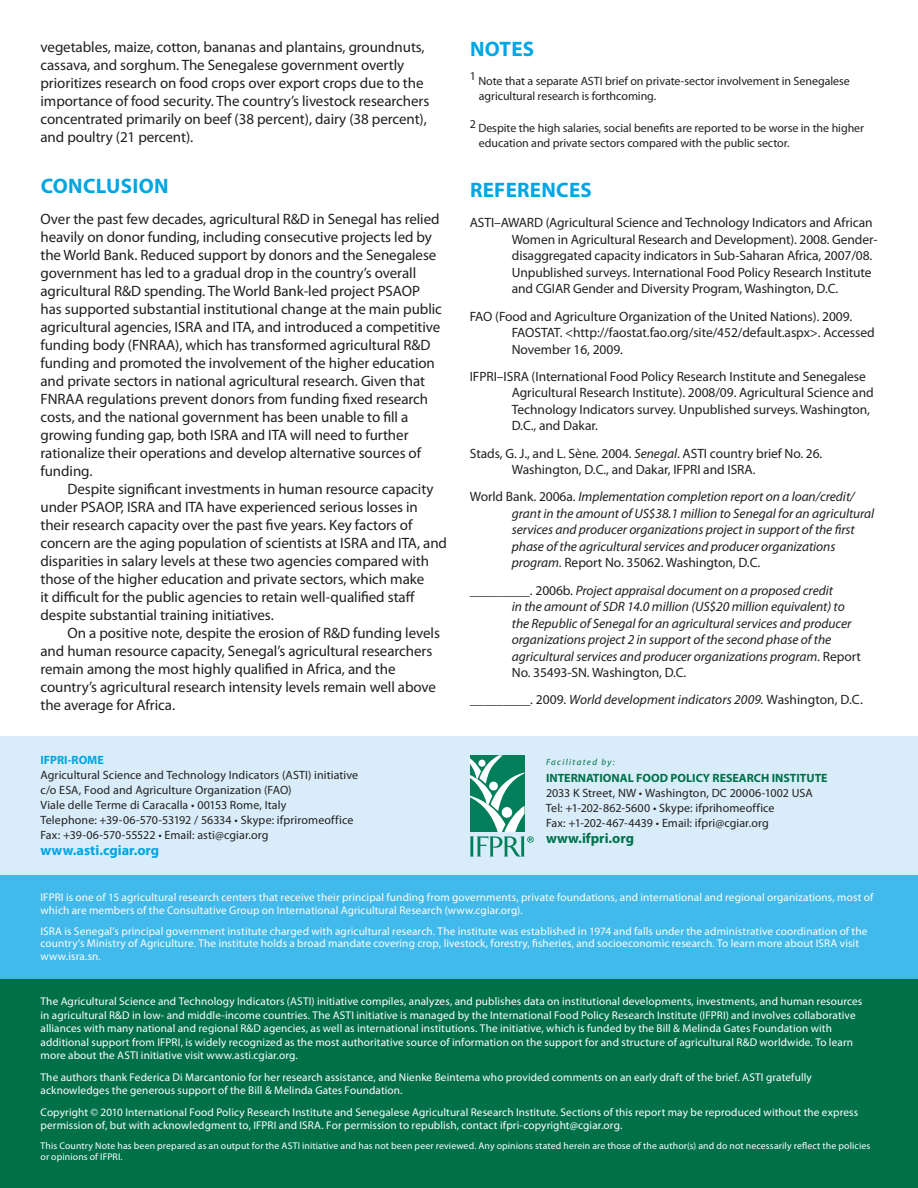
<style>
.page{position:relative;width:918px;height:1188px;background:#fff}
.page>*{position:absolute;margin:0;border:0;box-sizing:border-box;transform-origin:0 0}
.t1{font:700 21px "Myriad Pro";letter-spacing:.015em;color:#00a5e3}
.t2{font:15px/18px "Myriad Pro";letter-spacing:-.005em;color:#231f20}
.t3{font:700 14.25px "Myriad Pro";color:#00a5e3}
.t4{font:700 14.25px "Myriad Pro";color:#007049}
.t5{font:13.5px/16.5px "Myriad Pro";letter-spacing:-.005em;color:#231f20}
.t6{font:italic 13.5px/16.5px "Myriad Pro";letter-spacing:-.005em;color:#231f20}
.t7{font:12px/15px "Myriad Pro";color:#231f20}
.t8{font:700 12px "Myriad Pro";color:#007049}
.t9{font:700 12px "Myriad Pro";color:#00a5e3}
.t10{font:11.25px/13.5px "Myriad Pro";letter-spacing:.01em;color:#fff}
.t11{font:9.75px/11.2px "Myriad Pro";letter-spacing:.015em;color:#fff}
.t12{font:italic 9px "Myriad Pro";letter-spacing:.15em;color:#007049}
.s1{font-style:italic}
.s2{font-style:normal}
</style>
<div class="page">
<div style="left:0;top:875px;width:918px;height:104px;background:#41b9ea"></div>
<div style="left:0;top:736px;width:918px;height:139px;background:#d8edf9"></div>
<div style="left:0;top:979px;width:918px;height:209px;background:#007049"></div>
<svg style="left:470px;top:755px;width:64px;height:102px"></svg>
<p class="t2" style="left:40px;top:37px;width:390px">vegetables, maize, cotton, bananas and plantains, groundnuts, cassava, and sorghum. The Senegalese government overtly prioritizes research on food crops over export crops due to the importance of food security. The country’s livestock researchers concentrated primarily on beef (38 percent), dairy (38 percent), and poultry (21 percent).</p>
<h1 class="t1" style="left:41px;top:172px;width:130px">CONCLUSION</h1>
<p class="t2" style="left:40px;top:210px;width:403px">Over the past few decades, agricultural R&amp;D in Senegal has relied heavily on donor funding, including consecutive projects led by the World Bank. Reduced support by donors and the Senegalese government has led to a gradual drop in the country’s overall agricultural R&amp;D spending. The World Bank-led project PSAOP has supported substantial institutional change at the main public agricultural agencies, ISRA and ITA, and introduced a competitive funding body (FNRAA), which has transformed agricultural R&amp;D funding and promoted the involvement of the higher education and private sectors in national agricultural research. Given that FNRAA regulations prevent donors from funding fixed research costs, and the national government has been unable to fill a growing funding gap, both ISRA and ITA will need to further rationalize their operations and develop alternative sources of funding.</p>
<p class="t2" style="left:41px;top:480px;width:408px;text-indent:27px">Despite significant investments in human resource capacity under PSAOP, ISRA and ITA have experienced serious losses in their research capacity over the past five years. Key factors of concern are the aging population of scientists at ISRA and ITA, and disparities in salary levels at these two agencies compared with those of the higher education and private sectors, which make<br>it difficult for the public agencies to retain well-qualified staff despite substantial training initiatives.</p>
<p class="t2" style="left:41px;top:624px;width:401px;text-indent:27px">On a positive note, despite the erosion of R&amp;D funding levels and human resource capacity, Senegal’s agricultural researchers remain among the most highly qualified in Africa, and the country’s agricultural research intensity levels remain well above the average for Africa.</p>
<p class="t9" style="left:40px;top:752px;width:65px">IFPRI-ROME</p>
<p class="t7" style="left:40px;top:768px;width:319px">Agricultural Science and Technology Indicators (ASTI) initiative c/o ESA, Food and Agriculture Organization (FAO)<br>Viale delle Terme di Caracalla • 00153 Rome, Italy<br>Telephone: +39-06-570-53192 / 56334 • Skype: ifpriromeoffice Fax: +39-06-570-55522 • Email: asti@cgiar.org</p>
<p class="t3" style="left:40px;top:841px;width:120px">www.asti.cgiar.org</p>
<h1 class="t1" style="left:470px;top:35px;width:14px">notes</h1>
<p class="t7" style="left:479px;top:73px;width:373px;text-indent:-9px">1 Note that a separate ASTI brief on private-sector involvement in Senegalese agricultural research is forthcoming.</p>
<p class="t7" style="left:479px;top:120px;width:387px;text-indent:-9px">2 Despite the high salaries, social benefits are reported to be worse in the higher education and private sectors compared with the public sector.</p>
<h1 class="t1" style="left:470px;top:176px;width:123px">REFERENCES</h1>
<p class="t5" style="left:512px;top:214px;width:367px;text-indent:-42px">ASTI–AWARD (Agricultural Science and Technology Indicators and African Women in Agricultural Research and Development). 2008. Gender&shy;disaggregated capacity indicators in Sub-Saharan Africa, 2007/08.<br>Unpublished surveys. International Food Policy Research Institute and CGIAR Gender and Diversity Program, Washington, D.C.</p>
<p class="t5" style="left:512px;top:308px;width:364px;text-indent:-42px">FAO (Food and Agriculture Organization of the United Nations). 2009.<br>FAOSTAT. &lt;http://faostat.fao.org/site/452/default.aspx&gt;. Accessed<br>November 16, 2009.</p>
<p class="t5" style="left:512px;top:368px;width:363px;text-indent:-42px">IFPRI–ISRA (International Food Policy Research Institute and Senegalese Agricultural Research Institute). 2008/09. Agricultural Science and Technology Indicators survey. Unpublished surveys. Washington, D.C., and Dakar.</p>
<p class="t5" style="left:512px;top:445px;width:312px;text-indent:-42px">Stads, G. J., and L. Sène. 2004. <span class="s1">Senegal</span>. ASTI country brief No. 26.<br>Washington, D.C., and Dakar, IFPRI and ISRA.</p>
<p class="t6" style="left:512px;top:488px;width:364px;text-indent:-42px"><span class="s2">World Bank. 2006a.</span> Implementation completion report on a loan/credit/ grant in the amount of US$38.1 million to Senegal for an agricultural services and producer organizations project in support of the first phase of the agricultural services and producer organizations program<span class="s2">. Report No. 35062. Washington, D.C.</span></p>
<p class="t6" style="left:512px;top:582px;width:351px;text-indent:-42px"><span class="s2">_________. 2006b.</span> Project appraisal document on a proposed credit<br>in the amount of SDR 14.0 million (US$20 million equivalent) to the Republic of Senegal for an agricultural services and producer organizations project 2 in support of the second phase of the agricultural services and producer organizations program<span class="s2">. Report No. 35493-SN. Washington, D.C.</span></p>
<p class="t6" style="left:470px;top:691px;width:394px"><span class="s2">_________. 2009.</span> World development indicators 2009. <span class="s2">Washington, D.C.</span></p>
<p class="t12" style="left:546px;top:756px;width:70px">Facilitated by:</p>
<p class="t8" style="left:546px;top:770px;width:283px">INTERNATIONAL FOOD POLICY RESEARCH INSTITUTE</p>
<p class="t7" style="left:546px;top:785px;width:268px">2033 K Street, NW • Washington, DC 20006-1002 USA<br>Tel: +1-202-862-5600 • Skype: ifprihomeoffice<br>Fax: +1-202-467-4439 • Email: ifpri@cgiar.org</p>
<p class="t4" style="left:546px;top:829px;width:90px">www.ifpri.org</p>
<p class="t10" style="left:40px;top:891px;width:834px;line-height:12.8px">IFPRI is one of 15 agricultural research centers that receive their principal funding from governments, private foundations, and international and regional organizations, most of which are members of the Consultative Group on International Agricultural Research (www.cgiar.org).</p>
<p class="t10" style="left:40px;top:924px;width:828px;line-height:12.8px">ISRA is Senegal’s principal government institute charged with agricultural research. The institute was established in 1974 and falls under the administrative coordination of the country’s Ministry of Agriculture. The institute holds a broad mandate covering crop, livestock, forestry, fisheries, and socioeconomic research. To learn more about ISRA visit www.isra.sn.</p>
<p class="t10" style="left:40px;top:994px;width:823px">The Agricultural Science and Technology Indicators (ASTI) initiative compiles, analyzes, and publishes data on institutional developments, investments, and human resources in agricultural R&amp;D in low- and middle-income countries. The ASTI initiative is managed by the International Food Policy Research Institute (IFPRI) and involves collaborative alliances with many national and regional R&amp;D agencies, as well as international institutions. The initiative, which is funded by the Bill &amp; Melinda Gates Foundation with additional support from IFPRI, is widely recognized as the most authoritative source of information on the support for and structure of agricultural R&amp;D worldwide. To learn more about the ASTI initiative visit www.asti.cgiar.org.</p>
<p class="t10" style="left:40px;top:1070px;width:773px">The authors thank Federica Di Marcantonio for her research assistance, and Nienke Beintema who provided comments on an early draft of the brief. ASTI gratefully acknowledges the generous support of the Bill &amp; Melinda Gates Foundation.</p>
<p class="t10" style="left:40px;top:1105px;width:819px">Copyright © 2010 International Food Policy Research Institute and Senegalese Agricultural Research Institute. Sections of this report may be reproduced without the express permission of, but with acknowledgment to, IFPRI and ISRA. For permission to republish, contact ifpri-copyright@cgiar.org.</p>
<p class="t11" style="left:40px;top:1140px;width:831px">This Country Note has been prepared as an output for the ASTI initiative and has not been peer reviewed. Any opinions stated herein are those of the author(s) and do not necessarily reflect the policies or opinions of IFPRI.</p>
</div>
